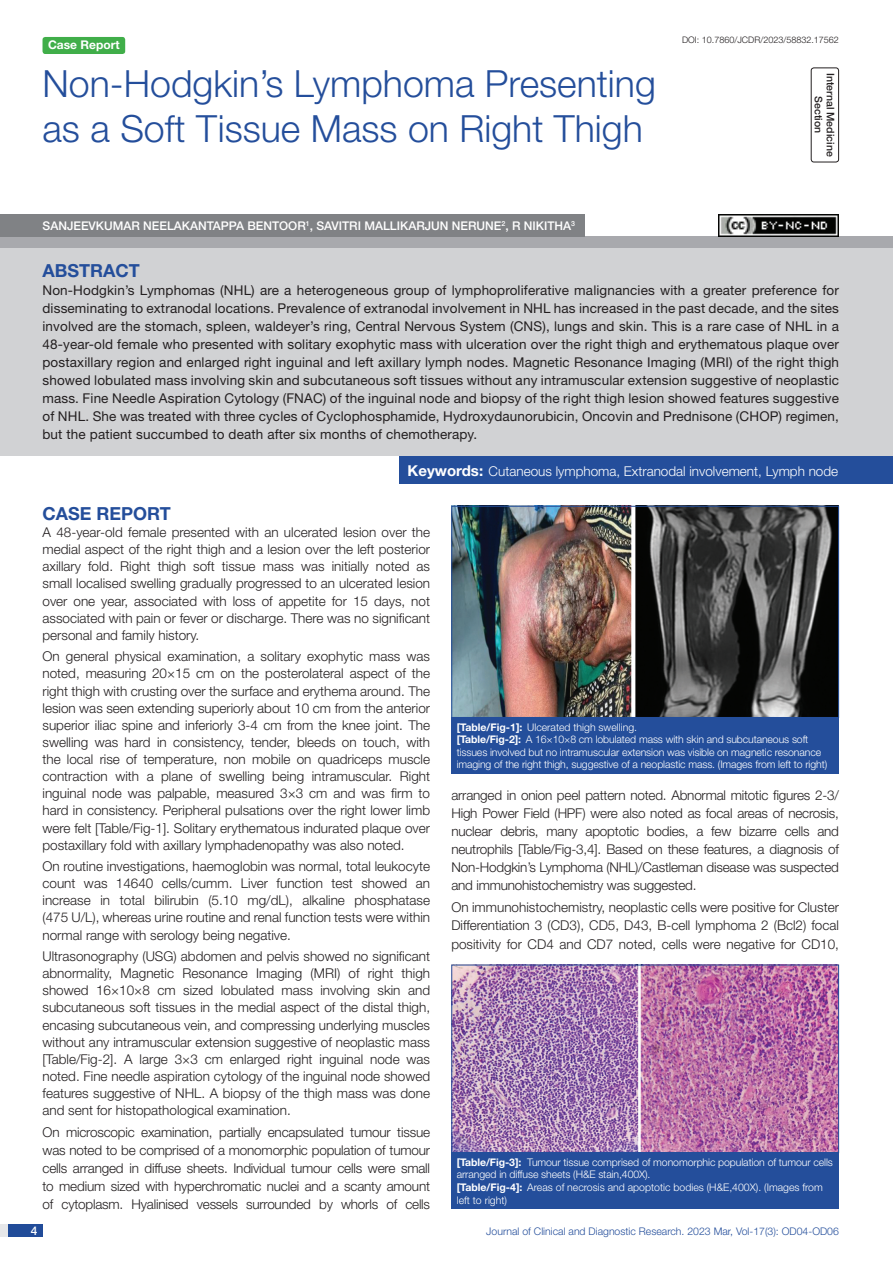
<style>
.page{position:relative;width:893px;height:1263px;background:#fff}
.page>*{position:absolute;margin:0;border:0;box-sizing:border-box;transform-origin:0 0}
.t1{font:300 37.5px "Helvetica Neue";color:#244e9b}
.Heading{font:700 18px "Helvetica Neue";color:#244e9b}
.Abstract_head{font:700 18px "Helvetica Neue";color:#244e9b}
.Body_text{font:300 13.5px/17.1px "Helvetica Neue";color:#231f20;text-align:justify}
.Abstract_Text{font:13.5px/18px "Helvetica Neue";letter-spacing:.01em;color:#231f20;text-align:justify}
.Key_words{font:300 13.5px "Helvetica Neue";color:#fff}
.Author{font:500 12px "Helvetica Neue";color:#fff}
.t2{font:700 12px "Helvetica Neue";color:#fff}
.TABLE_FIG{font:300 10.5px/12.6px "Helvetica Neue";letter-spacing:-.01em;color:#fff}
.t3{font:300 10.5px "Helvetica Neue";color:#244e9b}
.section{font:500 10.5px "Helvetica Neue";color:#231f20}
.DOI{font:300 9px "Helvetica Neue";color:#231f20}
.s1{font-weight:700;font-size:15px}
.s2{font-weight:700}
</style>
<div class="page">
<div style="left:0;top:1224px;width:43px;height:13px;background:#e6e7e9"></div>
<div style="left:8px;top:1224px;width:35px;height:13px;background:#214c99"></div>
<div style="left:811px;top:67px;width:28px;height:95px;border:1px solid #231f20;border-radius:3px"></div>
<div style="left:43px;top:37px;width:82px;height:17px;background:#40ae49;border-radius:3px"></div>
<div style="left:400px;top:456px;width:493px;height:28px;background:#244e9b"></div>
<div style="left:0;top:237px;width:893px;height:12px;background:#a8a9ad"></div>
<div style="left:0;top:214px;width:585px;height:23px;background:#808285"></div>
<div style="left:0;top:249px;width:893px;height:207px;background:#d1d2d4"></div>
<img style="left:453px;top:508px;width:384px;height:208px">
<div style="left:451px;top:506px;width:388px;height:212px;border:1px solid #244e9b"></div>
<div style="left:451px;top:717px;width:388px;height:57px;background:#244e9b"></div>
<img style="left:453px;top:967px;width:384px;height:184px">
<div style="left:451px;top:965px;width:388px;height:188px;border:1px solid #244e9b"></div>
<div style="left:451px;top:1152px;width:388px;height:57px;background:#244e9b"></div>
<img style="left:719px;top:214px;width:120px;height:23px">
<p class="t2" style="left:48px;top:37px;width:73px">Case Report</p>
<p class="t1" style="left:43px;top:61px;width:615px">Non-Hodgkin’s Lymphoma Presenting</p>
<p class="t1" style="left:43px;top:106px;width:602px">as a Soft Tissue Mass on Right Thigh</p>
<p class="DOI" style="left:682px;top:35px;width:158px">DOI: 10.7860/JCDR/2023/58832.17562</p>
<p class="section" style="left:837px;top:73px;width:85px;rotate:90deg">INTERNAL MEDICINE</p>
<p class="section" style="left:825px;top:96px;width:38px;rotate:90deg">SECTION</p>
<p class="Author" style="left:43px;top:219px;width:534px">SANJEEVKUMAR NEELAKANTAPPA BENTOOR<sup>1</sup>, SAVITRI MALLIKARJUN NERUNE<sup>2</sup>, R NI KITHA<sup>3</sup></p>
<p class="Abstract_head" style="left:43px;top:259px;width:99px">ABSTRACT</p>
<p class="Abstract_Text" style="left:43px;top:281px;width:798px">Non-Hodgkin’s Lymphomas (NHL) are a heterogeneous group of lymphoproliferative malignancies with a greater preference for disseminating to extranodal locations. Prevalence of extranodal involvement in NHL has increased in the past decade, and the sites involved are the stomach, spleen, waldeyer’s ring, Central Nervous System (CNS), lungs and skin. This is a rare case of NHL in a 48-year-old female who presented with solitary exophytic mass with ulceration over the right thigh and erythematous plaque over postaxillary region and enlarged right inguinal and left axillary lymph nodes. Magnetic Resonance Imaging (MRI) of the right thigh showed lobulated mass involving skin and subcutaneous soft tissues without any intramuscular extension suggestive of neoplastic mass. Fine Needle Aspiration Cytology (FNAC) of the inguinal node and biopsy of the right thigh lesion showed features suggestive of NHL. She was treated with three cycles of Cyclophosphamide, Hydroxydaunorubicin, Oncovin and Prednisone (CHOP) regimen, but the patient succumbed to death after six months of chemotherapy.</p>
<p class="Key_words" style="left:408px;top:463px;width:432px"><span class="s1">Keywords:</span> Cutaneous lymphoma, Extranodal involvement, Lymph node</p>
<p class="Heading" style="left:43px;top:502px;width:130px">CASE REPORT</p>
<p class="Body_text" style="left:43px;top:523px;width:389px">A 48-year-old female presented with an ulcerated lesion over the medial aspect of the right thigh and a lesion over the left posterior axillary fold. Right thigh soft tissue mass was initially noted as small localised swelling gradually progressed to an ulcerated lesion over one year, associated with loss of appetite for 15 days, not associated with pain or fever or discharge. There was no significant personal and family history.</p>
<p class="Body_text" style="left:43px;top:648px;width:389px">On general physical examination, a solitary exophytic mass was noted, measuring 20×15 cm on the posterolateral aspect of the right thigh with crusting over the surface and erythema around. The lesion was seen extending superiorly about 10 cm from the anterior superior iliac spine and inferiorly 3-4 cm from the knee joint. The swelling was hard in consistency, tender, bleeds on touch, with the local rise of temperature, non mobile on quadriceps muscle contraction with a plane of swelling being intramuscular. Right inguinal node was palpable, measured 3×3 cm and was firm to hard in consistency. Peripheral pulsations over the right lower limb were felt [Table/Fig-1]. Solitary erythematous indurated plaque over postaxillary fold with axillary lymphadenopathy was also noted.</p>
<p class="Body_text" style="left:43px;top:857px;width:389px">On routine investigations, haemoglobin was normal, total leukocyte count was 14640 cells/cumm. Liver function test showed an increase in total bilirubin (5.10 mg/dL), alkaline phosphatase (475 U/L), whereas urine routine and renal function tests were within normal range with serology being negative.</p>
<p class="Body_text" style="left:43px;top:947px;width:389px">Ultrasonography (USG) abdomen and pelvis showed no significant abnormality, Magnetic Resonance Imaging (MRI) of right thigh showed 16×10×8 cm sized lobulated mass involving skin and subcutaneous soft tissues in the medial aspect of the distal thigh, encasing subcutaneous vein, and compressing underlying muscles without any intramuscular extension suggestive of neoplastic mass [Table/Fig-2]. A large 3×3 cm enlarged right inguinal node was noted. Fine needle aspiration cytology of the inguinal node showed features suggestive of NHL. A biopsy of the thigh mass was done and sent for histopathological examination.</p>
<p class="Body_text" style="left:43px;top:1123px;width:389px;line-height:17.9px">On microscopic examination, partially encapsulated tumour tissue was noted to be comprised of a monomorphic population of tumour cells arranged in diffuse sheets. Individual tumour cells were small to medium sized with hyperchromatic nuclei and a scanty amount of cytoplasm. Hyalinised vessels surrounded by whorls of cells</p>
<p class="TABLE_FIG" style="left:457px;top:720px;width:182px"><span class="s2">[Table/Fig-1]:</span> Ulcerated thigh swelling.</p>
<p class="TABLE_FIG" style="left:457px;top:733px;width:372px"><span class="s2">[Table/Fig-2]:</span> A 16×10×8 cm lobulated mass with skin and subcutaneous soft tissues involved but no intramuscular extension was visible on magnetic resonance imaging of the right thigh, suggestive of a neoplastic mass. (Images from left to right)</p>
<p class="Body_text" style="left:451px;top:786px;width:389px;line-height:17.9px">arranged in onion peel pattern noted. Abnormal mitotic figures 2-3/ High Power Field (HPF) were also noted as focal areas of necrosis, nuclear debris, many apoptotic bodies, a few bizarre cells and neutrophils [Table/Fig-3,4]. Based on these features, a diagnosis of Non-Hodgkin’s Lymphoma (NHL)/Castleman disease was suspected and immunohistochemistry was suggested.</p>
<p class="Body_text" style="left:451px;top:898px;width:389px;line-height:18.3px">On immunohistochemistry, neoplastic cells were positive for Cluster Differentiation 3 (CD3), CD5, D43, B-cell lymphoma 2 (Bcl2) focal positivity for CD4 and CD7 noted, cells were negative for CD10,</p>
<p class="TABLE_FIG" style="left:457px;top:1155px;width:378px"><span class="s2">[Table/Fig-3]:</span> Tumour tissue comprised of monomorphic population of tumour cells arranged in diffuse sheets (H&amp;E stain,400X).</p>
<p class="TABLE_FIG" style="left:457px;top:1181px;width:368px"><span class="s2">[Table/Fig-4]:</span> Areas of necrosis and apoptotic bodies (H&amp;E,400X). (Images from left to right)</p>
<p class="Author" style="left:31px;top:1223px;width:8px">4</p>
<p class="t3" style="left:486px;top:1225px;width:354px">Journal of Clinical and Diagnostic Research. 2023 Mar, Vol-17(3): OD04-OD06</p>
</div>
